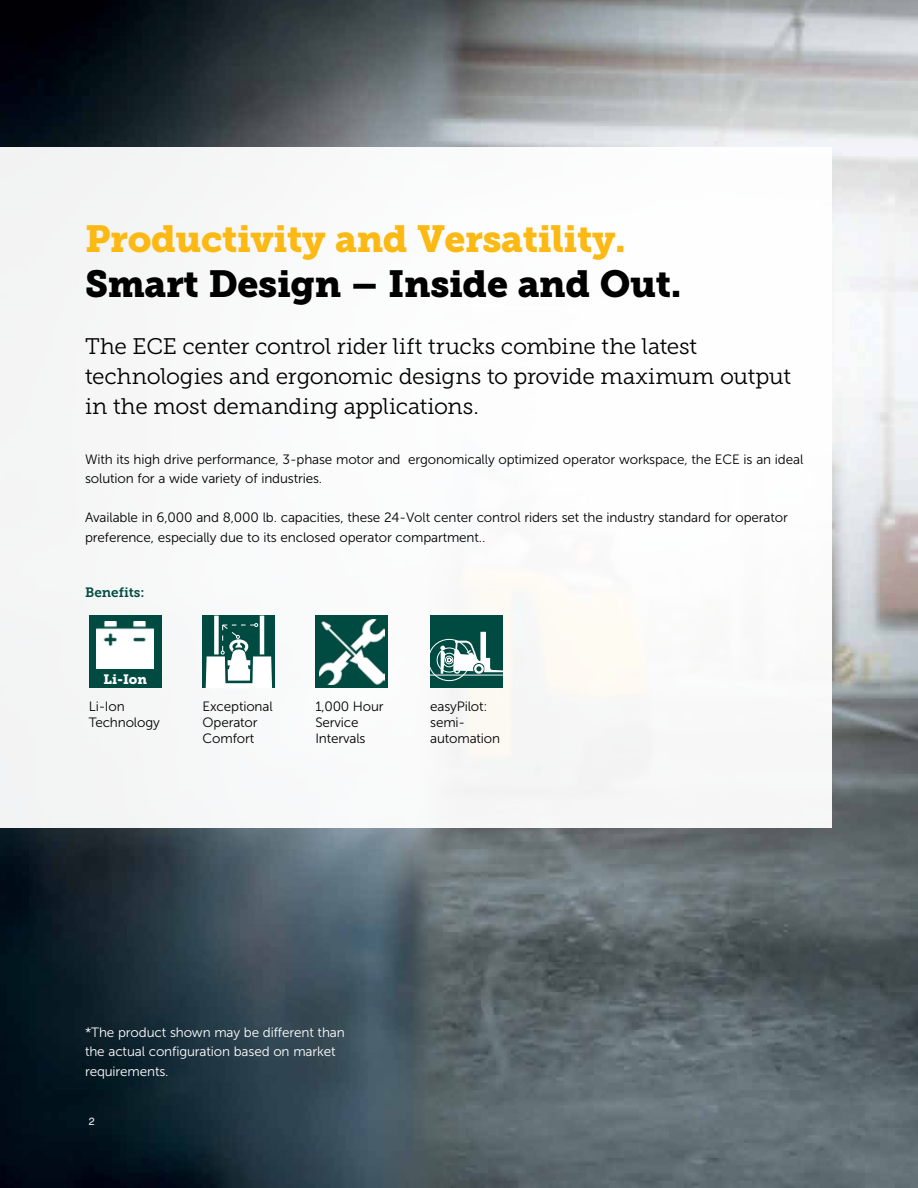
<style>
.page{position:relative;width:918px;height:1188px;background:#fff}
.page>*{position:absolute;margin:0;border:0;box-sizing:border-box;transform-origin:0 0}
.t1{font:37.5px "Museo Slab 900";letter-spacing:-.01em;color:#fdb913}
.t2{font:37.5px "Museo Slab 900";letter-spacing:-.01em;color:#000}
.t3{font:22.5px/30px "Museo JH Slab 300";letter-spacing:-.015em;color:#000}
.t4{font:13.5px/16.2px "Museo Sans 300";letter-spacing:-.01em;color:#000}
.t5{font:13.5px/19.5px "Museo Sans 300";letter-spacing:-.01em;color:#fff}
.t6{font:13.5px "Museo Slab 700";color:#004b41}
.t7{font:13.5px "Museo Slab 900";color:#fff}
.t8{font:10.5px "Helvetica";color:#fff}
</style>
<div class="page">
<img style="left:0;top:0;width:918px;height:1188px">
<div style="left:0;top:148px;width:832px;height:680px;background:#fff"></div>
<div style="left:430px;top:616px;width:73px;height:72px;background:#004b41"></div>
<div style="left:203px;top:616px;width:72px;height:72px;background:#004b41"></div>
<div style="left:214px;top:616px;width:5px;height:38px;background:#fff"></div>
<hr style="left:260px;top:616px;width:4px;height:38px;background:#fff">
<svg style="left:206px;top:623px;width:66px;height:65px"></svg>
<div style="left:89px;top:616px;width:73px;height:72px;background:#004b41"></div>
<img style="left:97px;top:622px;width:57px;height:47px">
<div style="left:315px;top:616px;width:73px;height:72px;background:#004b41"></div>
<img style="left:319px;top:619px;width:65px;height:65px">
<hr style="left:426px;top:675px;width:77px;height:1px;background:#fff">
<svg style="left:440px;top:632px;width:63px;height:42px"></svg>
<div style="left:445px;top:656px;width:8px;height:8px;border:1px solid #fff;border-radius:50%"></div>
<div style="left:442px;top:653px;width:14px;height:14px;border:1px solid #fff;border-radius:50%"></div>
<div style="left:437px;top:648px;width:25px;height:24px;border:1px solid #fff;border-radius:50%"></div>
<div style="left:428px;top:639px;width:42px;height:42px;border:1px solid #fff;border-radius:50%"></div>
<h1 class="t1" style="left:85px;top:217px;width:542px">Productivity and Versatility.</h1>
<h1 class="t2" style="left:85px;top:262px;width:598px">Smart Design – Inside and Out.</h1>
<h2 class="t3" style="left:85px;top:332px;width:707px">The ECE center control rider lift trucks combine the latest technologies and ergonomic designs to provide maximum output in the most demanding applications.</h2>
<p class="t4" style="left:85px;top:449px;width:720px;line-height:19.5px">With its high drive performance, 3-phase motor and ergonomically optimized operator workspace, the ECE is an ideal solution for a wide variety of industries.</p>
<p class="t4" style="left:85px;top:508px;width:704px;line-height:19.5px">Available in 6,000 and 8,000 lb. capacities, these 24-Volt center control riders set the industry standard for operator preference, especially due to its enclosed operator compartment..</p>
<p class="t6" style="left:85px;top:584px;width:61px">Benefits:</p>
<p class="t7" style="left:103px;top:671px;width:45px">Li-Ion</p>
<p class="t4" style="left:89px;top:698px;width:73px">Li-Ion<br>Technology</p>
<p class="t4" style="left:203px;top:698px;width:72px">Exceptional<br>Operator<br>Comfort</p>
<p class="t4" style="left:315px;top:698px;width:70px">1,000 Hour<br>Service<br>Intervals</p>
<p class="t4" style="left:430px;top:698px;width:72px">easyPilot: semi&shy;automation</p>
<p class="t5" style="left:85px;top:1022px;width:261px">*The product shown may be different than the actual configuration based on market requirements.</p>
<p class="t8" style="left:89px;top:1113px;width:7px">2</p>
</div>
